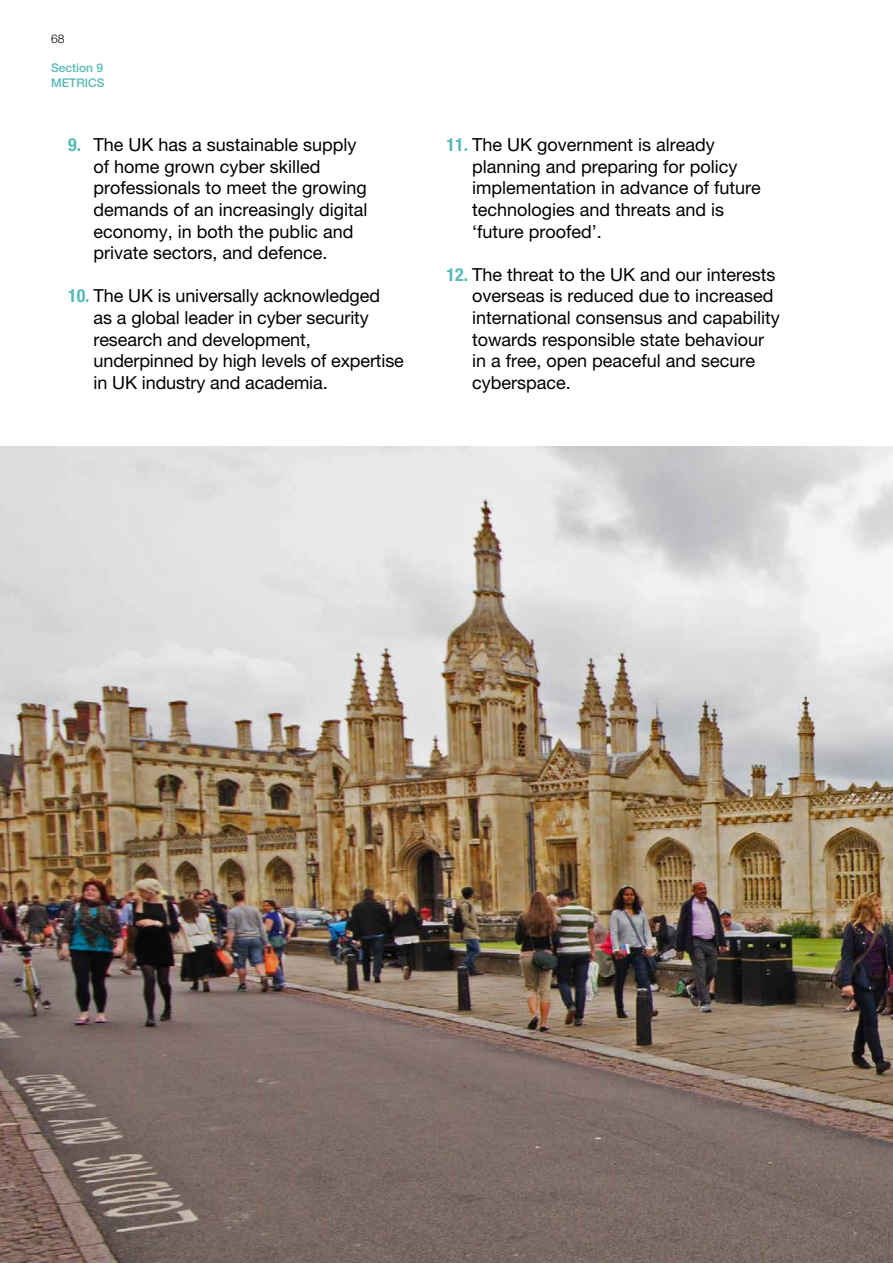
<style>
.page{position:relative;width:893px;height:1263px;background:#fff}
.page>*{position:absolute;margin:0;border:0;box-sizing:border-box;transform-origin:0 0}
._4_Body_indented{font:18px/21.6px "Helvetica Neue LT Pro";color:#000}
.t1{font:500 12px/14.4px "Helvetica Neue LT Pro";color:#57bab7}
.t2{font:300 12px "Helvetica Neue LT Pro";color:#000}
.s1{font-weight:700;font-stretch:condensed;color:#57bab7}
</style>
<div class="page">
<img style="left:0;top:446px;width:893px;height:817px">
<p class="t2" style="left:51px;top:32px;width:15px">68</p>
<p class="t1" style="left:51px;top:61px;width:55px">Section 9<br>METRICS</p>
<p class="_4_Body_indented" style="left:94px;top:134px;width:276px;text-indent:-26px"><span class="s1">9.</span> The UK has a sustainable supply of home grown cyber skilled professionals to meet the growing demands of an increasingly digital economy, in both the public and private sectors, and defence.</p>
<p class="_4_Body_indented" style="left:94px;top:285px;width:312px;text-indent:-26px"><span class="s1">10.</span> The UK is universally acknowledged<br>as a global leader in cyber security research and development, underpinned by high levels of expertise in UK industry and academia.</p>
<p class="_4_Body_indented" style="left:472px;top:134px;width:290px;text-indent:-26px"><span class="s1">11.</span> The UK government is already planning and preparing for policy implementation in advance of future technologies and threats and is ‘future proofed’.</p>
<p class="_4_Body_indented" style="left:472px;top:263px;width:309px;text-indent:-26px"><span class="s1">12.</span> The threat to the UK and our interests overseas is reduced due to increased international consensus and capability towards responsible state behaviour in a free, open peaceful and secure cyberspace.</p>
</div>
